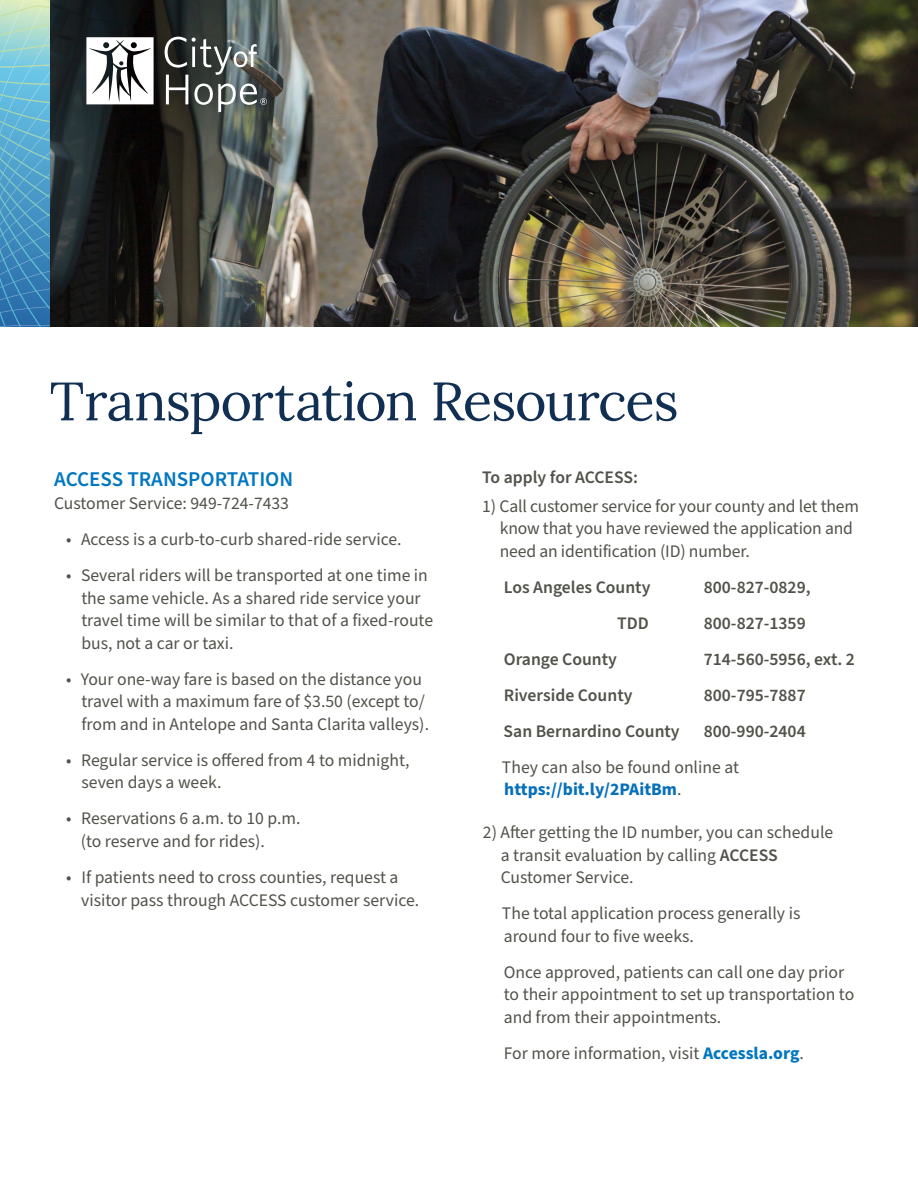
<style>
.page{position:relative;width:918px;height:1188px;background:#fff}
.page>*{position:absolute;margin:0;border:0;box-sizing:border-box;transform-origin:0 0}
.HEADLINE_lora_2023{font:54px "Lora";letter-spacing:-.02em;color:#102f53}
.t1{font:600 21px "Source Sans Pro";color:#0077bf}
.t2{font:17.7px/22.5px "Source Sans Pro";color:#50534a}
.t3{font:600 17.7px "Source Sans Pro";color:#50534a}
.s1{font-weight:700;color:#0770ba}
.s2{font-weight:600}
.s3{font-weight:700;color:#0077bf}
</style>
<div class="page">
<img style="left:375px;top:0;width:543px;height:326px">
<img style="left:49px;top:0;width:326px;height:326px">
<svg style="left:0;top:0;width:49px;height:326px;background:#63aac9"></svg>
<svg style="left:86px;top:36px;width:181px;height:76px"></svg>
<p class="HEADLINE_lora_2023" style="left:50px;top:360px;width:630px">Transportation Resources</p>
<p class="t1" style="left:54px;top:465px;width:241px">ACCESS TRANSPORTATION</p>
<p class="t2" style="left:54px;top:493px;width:237px">Customer Service: 949-724-7433</p>
<p class="t2" style="left:66px;top:529px;width:337px">• Access is a curb-to-curb shared-ride service.</p>
<p class="t2" style="left:81px;top:565px;width:353px;text-indent:-15px">• Several riders will be transported at one time in the same vehicle. As a shared ride service your travel time will be similar to that of a fixed-route bus, not a car or taxi.</p>
<p class="t2" style="left:81px;top:668px;width:349px;text-indent:-15px">• Your one-way fare is based on the distance you travel with a maximum fare of $3.50 (except to/ from and in Antelope and Santa Clarita valleys).</p>
<p class="t2" style="left:81px;top:749px;width:330px;text-indent:-15px">• Regular service is offered from 4 to midnight, seven days a week.</p>
<p class="t2" style="left:81px;top:808px;width:221px;text-indent:-15px">• Reservations 6 a.m. to 10 p.m. (to reserve and for rides).</p>
<p class="t2" style="left:81px;top:866px;width:340px;line-height:23.2px;text-indent:-15px">• If patients need to cross counties, request a visitor pass through ACCESS customer service.</p>
<p class="t3" style="left:482px;top:465px;width:157px">To apply for ACCESS:</p>
<p class="t2" style="left:500px;top:495px;width:361px;text-indent:-18px">1) Call customer service for your county and let them know that you have reviewed the application and need an identification (ID) number.</p>
<p class="t3" style="left:504px;top:575px;width:148px">Los Angeles County</p>
<p class="t3" style="left:704px;top:575px;width:108px">800-827-0829,</p>
<p class="t3" style="left:617px;top:611px;width:33px">TDD</p>
<p class="t3" style="left:704px;top:611px;width:103px">800-827-1359</p>
<p class="t3" style="left:504px;top:647px;width:115px">Orange County</p>
<p class="t3" style="left:704px;top:647px;width:153px">714-560-5956, ext. 2</p>
<p class="t3" style="left:504px;top:683px;width:130px">Riverside County</p>
<p class="t3" style="left:704px;top:683px;width:103px">800-795-7887</p>
<p class="t3" style="left:504px;top:719px;width:178px">San Bernardino County</p>
<p class="t3" style="left:704px;top:719px;width:103px">800-990-2404</p>
<p class="t2" style="left:502px;top:756px;width:239px">They can also be found online at <span class="s1">https://bit.ly/2PAitBm</span>.</p>
<p class="t2" style="left:501px;top:822px;width:334px;text-indent:-18px">2) After getting the ID number, you can schedule a transit evaluation by calling <span class="s2">ACCESS<br></span>Customer Service.</p>
<p class="t2" style="left:502px;top:903px;width:300px">The total application process generally is around four to five weeks.</p>
<p class="t2" style="left:504px;top:961px;width:352px">Once approved, patients can call one day prior to their appointment to set up transportation to and from their appointments.</p>
<p class="t2" style="left:504px;top:1042px;width:302px">For more information, visit <span class="s3">Accessla.org</span>.</p>
</div>
